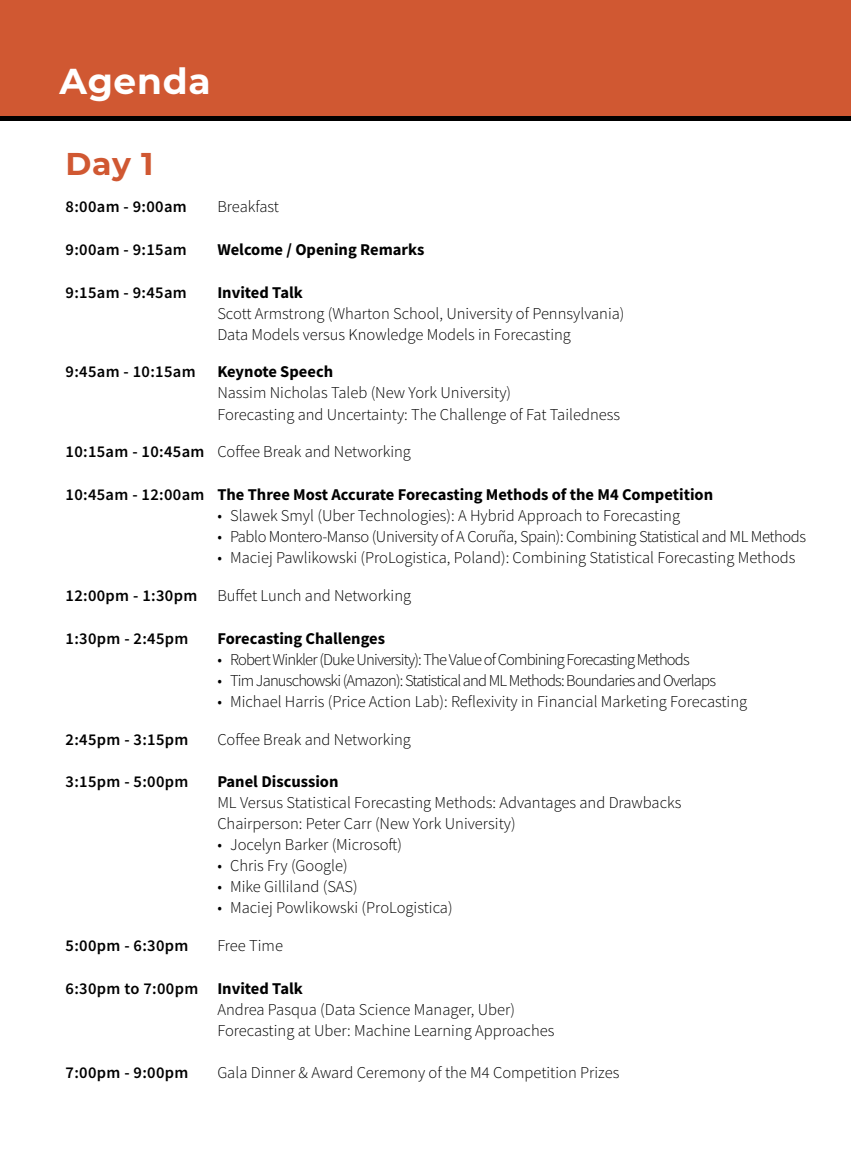
<style>
.page{position:relative;width:851px;height:1149px;background:#fff}
.page>*{position:absolute;margin:0;border:0;box-sizing:border-box;transform-origin:0 0}
.t1{font:700 36px "Montserrat";letter-spacing:.02em;color:#fff}
.t2{font:700 31.5px "Montserrat";color:#d05832}
.t3{font:300 16.5px/21px "Source Sans Pro";color:#000}
.t4{font:700 16.5px "Source Sans Pro";color:#000}
.t5{font:300 16.5px "Source Sans Pro";letter-spacing:-.05em;color:#000}
.t6{font:600 16.5px "Source Sans Pro";letter-spacing:.02em;color:#000}
.t7{font:300 16.5px "Source Sans Pro";letter-spacing:-.025em;color:#000}
.s1{font-weight:600}
.s2{font-weight:700}
</style>
<div class="page">
<div style="left:0;top:0;width:850px;height:116px;background:#d05832"></div>
<hr style="left:0;top:116px;width:850px;height:4px;background:#000">
<h1 class="t1" style="left:60px;top:56px;width:153px">Agenda</h1>
<h2 class="t2" style="left:66px;top:141px;width:89px">Day 1</h2>
<p class="t6" style="left:66px;top:196px;width:123px">8:00am - 9:00am</p>
<p class="t3" style="left:217px;top:196px;width:63px">Breakfast</p>
<p class="t6" style="left:66px;top:238px;width:123px">9:00am - 9:15am</p>
<p class="t4" style="left:217px;top:238px;width:209px">Welcome / Opening Remarks</p>
<p class="t6" style="left:66px;top:281px;width:123px">9:15am - 9:45am</p>
<p class="t4" style="left:217px;top:281px;width:87px">Invited Talk</p>
<p class="t3" style="left:217px;top:302px;width:408px">Scott Armstrong (Wharton School, University of Pennsylvania)<br>Data Models versus Knowledge Models in Forecasting</p>
<p class="t6" style="left:66px;top:361px;width:132px">9:45am - 10:15am</p>
<p class="t4" style="left:217px;top:361px;width:117px">Keynote Speech</p>
<p class="t3" style="left:217px;top:382px;width:404px">Nassim Nicholas Taleb (New York University)<br>Forecasting and Uncertainty: The Challenge of Fat Tailedness</p>
<p class="t3" style="left:66px;top:441px;width:347px"><span class="s1">10:15am - 10:45am</span> Coffee Break and Networking</p>
<p class="t4" style="left:66px;top:483px;width:649px"><span class="s1">10:45am - 12:00am</span> The Three Most Accurate Forecasting Methods of the M4 Competition</p>
<p class="t3" style="left:217px;top:505px;width:464px">• Slawek Smyl (Uber Technologies): A Hybrid Approach to Forecasting</p>
<p class="t7" style="left:217px;top:526px;width:590px">• Pablo Montero-Manso (University of A Coruña, Spain): Combining Statistical and ML Methods</p>
<p class="t3" style="left:217px;top:547px;width:579px">• Maciej Pawlikowski (ProLogistica, Poland): Combining Statistical Forecasting Methods</p>
<p class="t3" style="left:66px;top:585px;width:347px"><span class="s1">12:00pm - 1:30pm</span> Buffet Lunch and Networking</p>
<p class="t6" style="left:66px;top:627px;width:124px">1:30pm - 2:45pm</p>
<p class="t4" style="left:217px;top:626px;width:169px">Forecasting Challenges</p>
<p class="t5" style="left:217px;top:648px;width:474px">• Robert Winkler (Duke University): The Value of Combining Forecasting Methods</p>
<p class="t5" style="left:217px;top:669px;width:500px">• Tim Januschowski (Amazon): Statistical and ML Methods: Boundaries and Overlaps</p>
<p class="t3" style="left:217px;top:690px;width:531px">• Michael Harris (Price Action Lab): Reflexivity in Financial Marketing Forecasting</p>
<p class="t6" style="left:66px;top:728px;width:124px">2:45pm - 3:15pm</p>
<p class="t3" style="left:217px;top:728px;width:195px">Coffee Break and Networking</p>
<p class="t6" style="left:66px;top:770px;width:124px">3:15pm - 5:00pm</p>
<p class="t4" style="left:217px;top:770px;width:123px">Panel Discussion</p>
<p class="t3" style="left:217px;top:791px;width:465px">ML Versus Statistical Forecasting Methods: Advantages and Drawbacks<br>Chairperson: Peter Carr (New York University)</p>
<p class="t3" style="left:217px;top:833px;width:186px">• Jocelyn Barker (Microsoft)</p>
<p class="t3" style="left:217px;top:854px;width:132px">• Chris Fry (Google)</p>
<p class="t3" style="left:217px;top:875px;width:142px">• Mike Gilliland (SAS)</p>
<p class="t3" style="left:217px;top:896px;width:237px">• Maciej Powlikowski (ProLogistica)</p>
<p class="t6" style="left:66px;top:934px;width:124px">5:00pm - 6:30pm</p>
<p class="t3" style="left:217px;top:934px;width:67px">Free Time</p>
<p class="t3" style="left:217px;top:977px;width:338px;text-indent:-152px"><span class="s1">6:30pm to 7:00pm</span> <span class="s2">Invited Talk<br></span>Andrea Pasqua (Data Science Manager, Uber)<br>Forecasting at Uber: Machine Learning Approaches</p>
<p class="t6" style="left:66px;top:1061px;width:124px">7:00pm - 9:00pm</p>
<p class="t3" style="left:217px;top:1061px;width:403px">Gala Dinner &amp; Award Ceremony of the M4 Competition Prizes</p>
</div>
